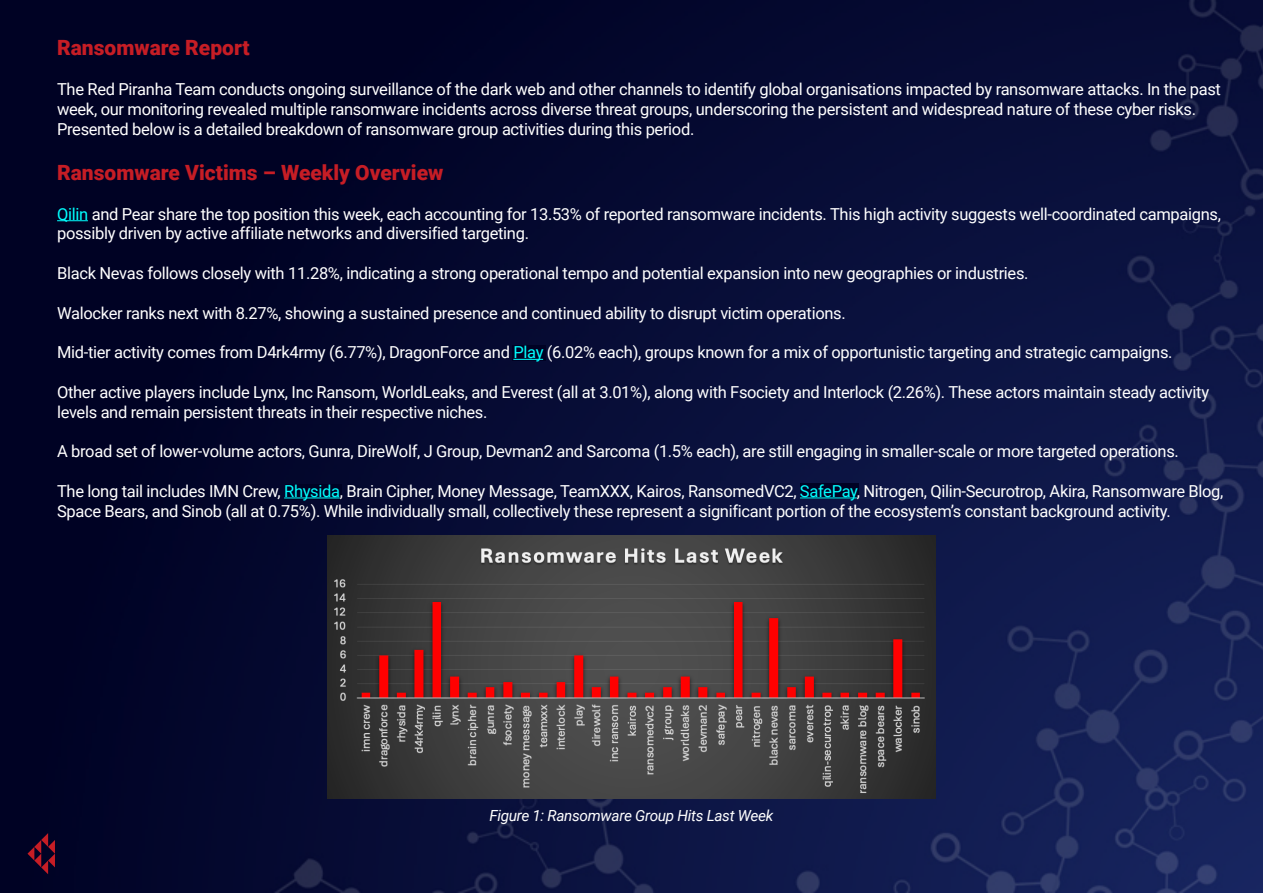
<style>
.page{position:relative;width:1263px;height:893px;background:#fff}
.page>*{position:absolute;margin:0;border:0;box-sizing:border-box;transform-origin:0 0}
.t1{font:900 21px "Roboto";color:#c61d25}
.t2{font:16.5px/19.8px "Roboto";letter-spacing:-.02em;color:#fff}
.t3{font:italic 15.3px "Roboto";letter-spacing:-.02em;color:#fff}
.s1{color:#0ff}
</style>
<div class="page">
<img style="left:0;top:0;width:1263px;height:893px">
<div style="left:56px;top:207px;width:36px;height:15px;background:#000224"></div>
<div style="left:512px;top:345px;width:34px;height:16px;background:#000224"></div>
<div style="left:800px;top:483px;width:58px;height:16px;background:#000224"></div>
<div style="left:285px;top:484px;width:56px;height:15px;background:#000224"></div>
<svg style="left:28px;top:833px;width:27px;height:41px"></svg>
<hr style="left:57px;top:220px;width:31px;height:1px;background:#0ff">
<hr style="left:513px;top:359px;width:30px;height:1px;background:#0ff">
<hr style="left:284px;top:498px;width:56px;height:1px;background:#0ff">
<hr style="left:800px;top:498px;width:57px;height:1px;background:#0ff">
<img style="left:328px;top:535px;width:607px;height:263px">
<p class="t1" style="left:57px;top:33px;width:194px">Ransomware Report</p>
<p class="t2" style="left:57px;top:79px;width:1165px">The Red Piranha Team conducts ongoing surveillance of the dark web and other channels to identify global organisations impacted by ransomware attacks. In the past week, our monitoring revealed multiple ransomware incidents across diverse threat groups, underscoring the persistent and widespread nature of these cyber risks.<br>Presented below is a detailed breakdown of ransomware group activities during this period.</p>
<p class="t1" style="left:57px;top:158px;width:388px">Ransomware Victims – Weekly Overview</p>
<p class="t2" style="left:57px;top:203px;width:1165px"><span class="s1">Qilin</span> and Pear share the top position this week, each accounting for 13.53% of reported ransomware incidents. This high activity suggests well-coordinated campaigns, possibly driven by active affiliate networks and diversified targeting.</p>
<p class="t2" style="left:57px;top:263px;width:973px">Black Nevas follows closely with 11.28%, indicating a strong operational tempo and potential expansion into new geographies or industries.</p>
<p class="t2" style="left:57px;top:302px;width:790px">Walocker ranks next with 8.27%, showing a sustained presence and continued ability to disrupt victim operations.</p>
<p class="t2" style="left:57px;top:342px;width:1117px">Mid-tier activity comes from D4rk4rmy (6.77%), DragonForce and <span class="s1">Play</span> (6.02% each), groups known for a mix of opportunistic targeting and strategic campaigns.</p>
<p class="t2" style="left:57px;top:381px;width:1153px">Other active players include Lynx, Inc Ransom, WorldLeaks, and Everest (all at 3.01%), along with Fsociety and Interlock (2.26%). These actors maintain steady activity levels and remain persistent threats in their respective niches.</p>
<p class="t2" style="left:57px;top:441px;width:1123px">A broad set of lower-volume actors, Gunra, DireWolf, J Group, Devman2 and Sarcoma (1.5% each), are still engaging in smaller-scale or more targeted operations.</p>
<p class="t2" style="left:57px;top:480px;width:1168px">The long tail includes IMN Crew, <span class="s1">Rhysida</span>, Brain Cipher, Money Message, TeamXXX, Kairos, RansomedVC2, <span class="s1">SafePay</span>, Nitrogen, Qilin-Securotrop, Akira, Ransomware Blog,<br>Space Bears, and Sinob (all at 0.75%). While individually small, collectively these represent a significant portion of the ecosystem’s constant background activity.</p>
<p class="t3" style="left:489px;top:805px;width:286px">Figure 1: Ransomware Group Hits Last Week</p>
</div>
